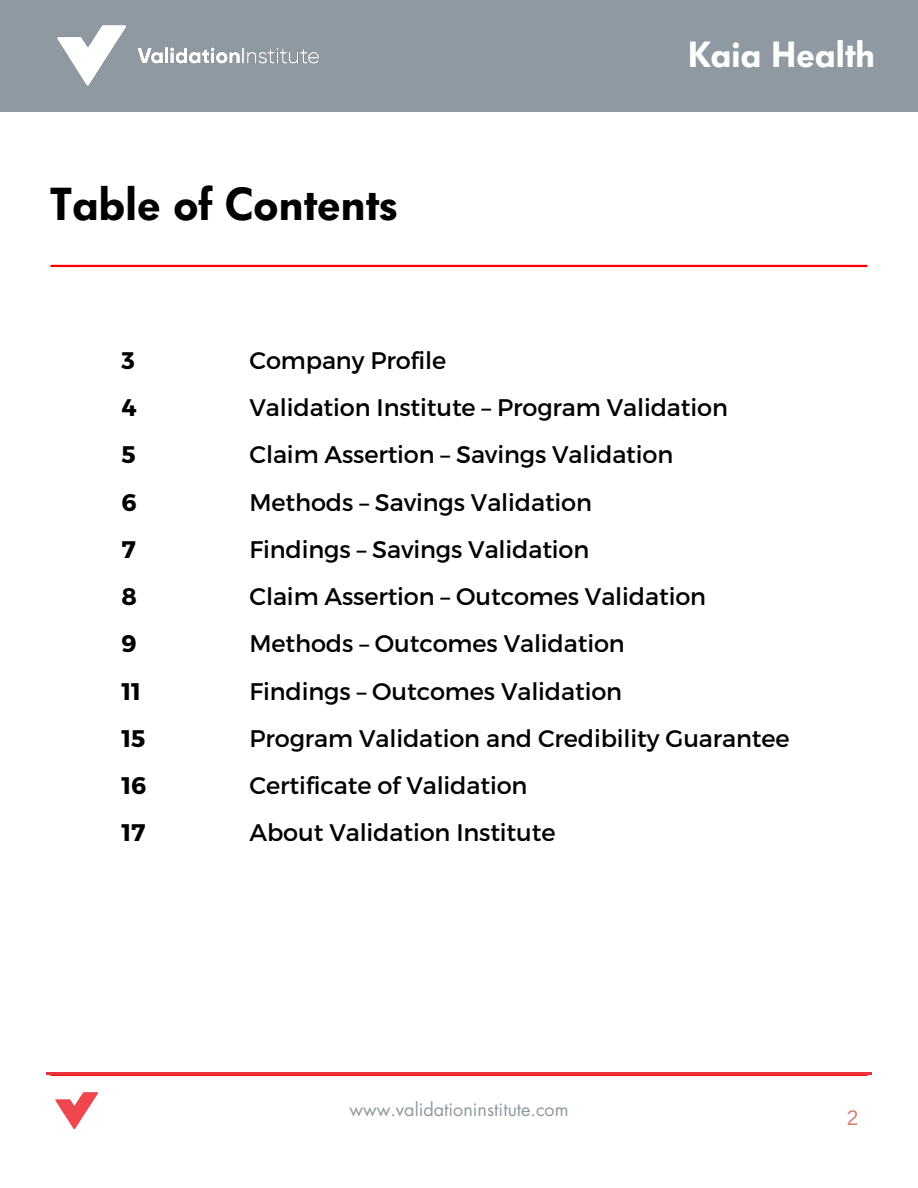
<style>
.page{position:relative;width:918px;height:1188px;background:#fff}
.page>*{position:absolute;margin:0;border:0;box-sizing:border-box;transform-origin:0 0}
.t1{font:600 45.75px "Futura BQ";color:#000}
.t2{font:600 36px "Futura BQ";color:#fff}
.t3{font:24px/47.2px "Montserrat";letter-spacing:-.005em;color:#000}
.t4{font:700 24px/47.2px "Montserrat";letter-spacing:-.005em;color:#000}
.t5{font:21px "Arimo";color:#d97f76}
.t6{font:18px "Futura LT";color:#8e99a2}
</style>
<div class="page">
<div style="left:0;top:0;width:918px;height:112px;background:#8e99a2"></div>
<img style="left:57px;top:25px;width:262px;height:61px">
<hr style="left:51px;top:1074px;width:816px;height:2px;background:#f00">
<img style="left:55px;top:1092px;width:44px;height:38px">
<hr style="left:46px;top:1072px;width:826px;height:3px;background:#e93440">
<hr style="left:51px;top:265px;width:816px;height:2px;background:#f00">
<p class="t1" style="left:50px;top:177px;width:349px">Table of Contents</p>
<p class="t2" style="left:688px;top:33px;width:188px">Kaia Health</p>
<p class="t4" style="left:121px;top:335px;width:26px">3<br>4<br>5<br>6<br>7<br>8<br>9<br>11<br>15<br>16<br>17</p>
<h1 class="t3" style="left:250px;top:335px;width:541px">Company Profile<br>Validation Institute – Program Validation<br>Claim Assertion – Savings Validation<br>Methods – Savings Validation<br>Findings – Savings Validation<br>Claim Assertion – Outcomes Validation<br>Methods – Outcomes Validation<br>Findings – Outcomes Validation<br>Program Validation and Credibility Guarantee<br>Certificate of Validation<br>About Validation Institute</h1>
<h3 class="t6" style="left:349px;top:1098px;width:221px">www.validationinstitute.com</h3>
<h4 class="t5" style="left:847px;top:1106px;width:13px">2</h4>
</div>
